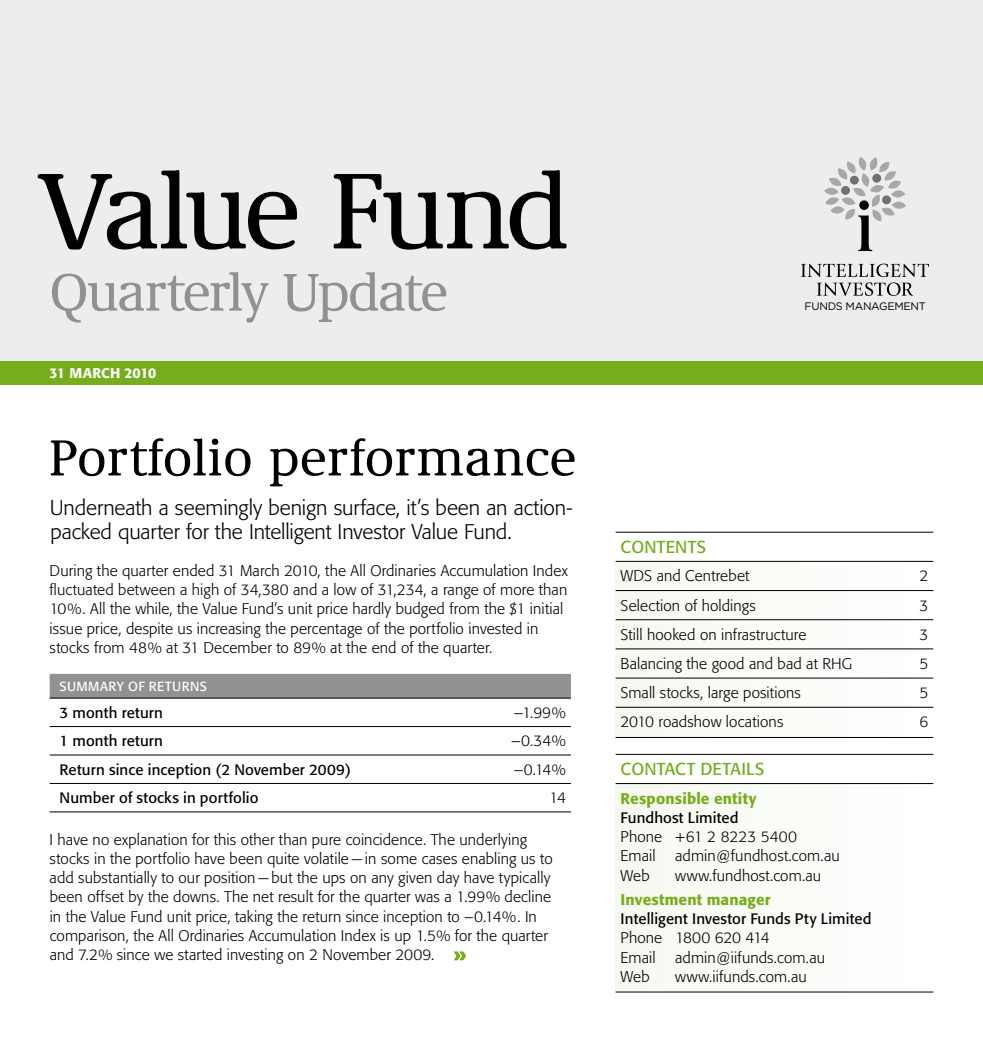
<style>
.page{position:relative;width:983px;height:1042px;background:#fff}
.page>*{position:absolute;margin:0;border:0;box-sizing:border-box;transform-origin:0 0}
.t1{font:500 111.48px "Demos EF";letter-spacing:-.06em;color:#000}
.t2{font:500 54.95px "Demos EF";letter-spacing:-.04em;color:#919193}
.t3{font:500 52.5px "Demos EF";color:#000}
.t4{font:300 21px/24.5px "Formata";letter-spacing:-.005em;color:#000}
.t5{font:17.15px "Formata";letter-spacing:.155em;color:#76ad1c}
.t6{font:300 15.4px/19.2px "Formata";letter-spacing:.005em;color:#000}
.t7{font:500 15.4px "Formata";letter-spacing:.015em;color:#76ad1c}
.t8{font:15.05px "Formata";letter-spacing:.005em;color:#000}
.t9{font:500 14px "Formata";letter-spacing:.015em;color:#fff}
.t10{font:13.12px "Formata";letter-spacing:.3em;color:#fff}
.t11{font:10.85px "Gotham";letter-spacing:-.03em;color:#000}
.s1{font-weight:500;color:#76ad1c}
</style>
<div class="page">
<div style="left:0;top:360px;width:982px;height:25px;background:#76ad1c"></div>
<div style="left:0;top:0;width:982px;height:360px;background:#eceded"></div>
<svg style="left:801px;top:264px;width:127px;height:32px"></svg>
<svg style="left:824px;top:157px;width:81px;height:94px"></svg>
<div style="left:615px;top:783px;width:318px;height:209px;background:#fafcf7"></div>
<div style="left:615px;top:561px;width:318px;height:176px;background:#fafcf7"></div>
<div style="left:50px;top:674px;width:520px;height:24px;background:#919193"></div>
<hr style="left:50px;top:698px;width:520px;height:1px;background:#000">
<hr style="left:50px;top:726px;width:520px;height:1px;background:#000">
<hr style="left:50px;top:755px;width:520px;height:1px;background:#000">
<hr style="left:50px;top:783px;width:520px;height:1px;background:#000">
<hr style="left:50px;top:811px;width:520px;height:1px;background:#000">
<hr style="left:615px;top:754px;width:318px;height:1px;background:#000">
<hr style="left:615px;top:783px;width:318px;height:1px;background:#000">
<hr style="left:615px;top:991px;width:318px;height:1px;background:#000">
<hr style="left:615px;top:532px;width:318px;height:1px;background:#000">
<hr style="left:615px;top:561px;width:318px;height:1px;background:#000">
<hr style="left:615px;top:590px;width:318px;height:1px;background:#000">
<hr style="left:615px;top:619px;width:318px;height:1px;background:#000">
<hr style="left:615px;top:648px;width:318px;height:1px;background:#000">
<hr style="left:615px;top:678px;width:318px;height:1px;background:#000">
<hr style="left:615px;top:707px;width:318px;height:1px;background:#000">
<hr style="left:615px;top:737px;width:318px;height:1px;background:#000">
<svg style="left:453px;top:951px;width:13px;height:9px"></svg>
<p class="t1" style="left:37px;top:152px;width:535px">Value Fund</p>
<p class="t2" style="left:49px;top:263px;width:400px">Quarterly Update</p>
<p class="t9" style="left:50px;top:365px;width:108px">31 march 2010</p>
<p class="t3" style="left:48px;top:430px;width:529px">Portfolio performance</p>
<p class="t4" style="left:50px;top:495px;width:524px">Underneath a seemingly benign surface, it’s been an action&shy;packed quarter for the Intelligent Investor Value Fund.</p>
<p class="t6" style="left:50px;top:561px;width:519px">During the quarter ended 31 March 2010, the All Ordinaries Accumulation Index fluctuated between a high of 34,380 and a low of 31,234, a range of more than 10%. All the while, the Value Fund’s unit price hardly budged from the $1 initial issue price, despite us increasing the percentage of the portfolio invested in stocks from 48% at 31 December to 89% at the end of the quarter.</p>
<p class="t10" style="left:60px;top:678px;width:11px">summa</p>
<p class="t10" style="left:108px;top:678px;width:98px">ry of returns</p>
<p class="t8" style="left:60px;top:703px;width:105px">3 month return</p>
<p class="t6" style="left:514px;top:703px;width:53px">–1.99%</p>
<p class="t8" style="left:60px;top:731px;width:105px">1 month return</p>
<p class="t6" style="left:511px;top:731px;width:56px">–0.34%</p>
<p class="t8" style="left:60px;top:760px;width:293px">Return since inception (2 November 2009)</p>
<p class="t6" style="left:514px;top:759px;width:53px">–0.14%</p>
<p class="t8" style="left:60px;top:788px;width:200px">Number of stocks in portfolio</p>
<p class="t6" style="left:549px;top:788px;width:18px">14</p>
<p class="t6" style="left:50px;top:829px;width:504px">I have no explanation for this other than pure coincidence. The underlying stocks in the portfolio have been quite volatile — in some cases enabling us to add substantially to our position — but the ups on any given day have typically been offset by the downs. The net result for the quarter was a 1.99% decline in the Value Fund unit price, taking the return since inception to –0.14%. In comparison, the All Ordinaries Accumulation Index is up 1.5% for the quarter and 7.2% since we started investing on 2 November 2009.</p>
<p class="t11" style="left:804px;top:300px;width:122px">FUNDS MANAGEMENT</p>
<p class="t5" style="left:620px;top:536px;width:85px">Contents</p>
<p class="t6" style="left:620px;top:566px;width:130px">WDS and Centrebet</p>
<p class="t6" style="left:919px;top:566px;width:10px">2</p>
<p class="t6" style="left:620px;top:596px;width:137px">Selection of holdings</p>
<p class="t6" style="left:919px;top:596px;width:10px">3</p>
<p class="t6" style="left:620px;top:625px;width:187px">Still hooked on infrastructure</p>
<p class="t6" style="left:919px;top:625px;width:10px">3</p>
<p class="t6" style="left:620px;top:654px;width:233px">Balancing the good and bad at RHG</p>
<p class="t6" style="left:919px;top:654px;width:10px">5</p>
<p class="t6" style="left:620px;top:683px;width:182px">Small stocks, large positions</p>
<p class="t6" style="left:919px;top:683px;width:10px">5</p>
<p class="t6" style="left:620px;top:712px;width:164px">2010 roadshow locations</p>
<p class="t6" style="left:919px;top:712px;width:10px">6</p>
<p class="t5" style="left:620px;top:758px;width:143px">contact detai ls</p>
<p class="t7" style="left:620px;top:789px;width:137px">Responsible entity</p>
<p class="t8" style="left:620px;top:808px;width:119px">Fundhost Limited</p>
<p class="t6" style="left:620px;top:827px;width:178px">Phone +61 2 8223 5400<br>Email</p>
<p class="t6" style="left:675px;top:846px;width:166px">admin@fundhost.com.au</p>
<p class="t6" style="left:620px;top:863px;width:202px;line-height:24.2px;text-indent:55px">www.fundhost.com.au<br><span class="s1">Investment manager</span></p>
<p class="t8" style="left:620px;top:909px;width:252px">Intelligent Investor Funds Pty Limited</p>
<p class="t6" style="left:620px;top:928px;width:151px">Phone 1800 620 414<br>Email</p>
<p class="t6" style="left:620px;top:866px;width:31px">Web</p>
<p class="t6" style="left:675px;top:947px;width:151px">admin@iifunds.com.au</p>
<p class="t6" style="left:620px;top:967px;width:31px">Web</p>
<p class="t6" style="left:675px;top:967px;width:133px">www.iifunds.com.au</p>
</div>
